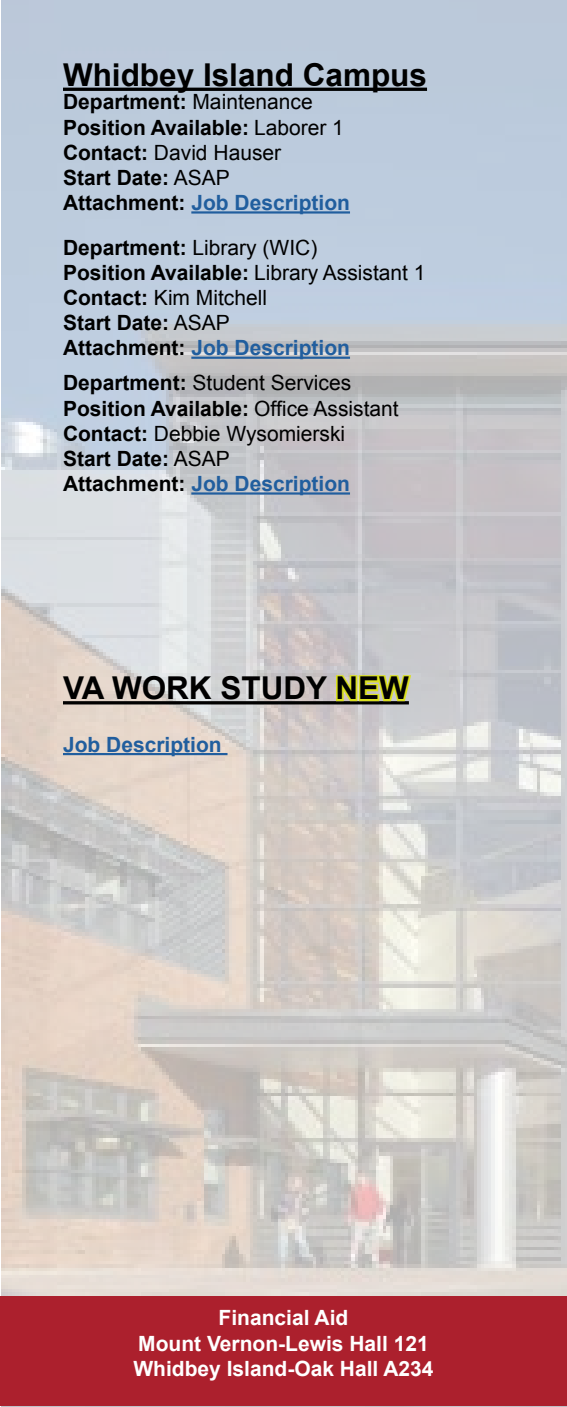
<style>
.page{position:relative;width:567px;height:1407px;background:#fff}
.page>*{position:absolute;margin:0;border:0;box-sizing:border-box;transform-origin:0 0}
.t1{font:700 31.5px "Arial";color:#000}
.t2{font:700 21px/25.2px "Arial";color:#000}
.t3{font:700 21px/25.2px "Arial";color:#fff;text-align:center}
.t4{font:700 21px "Arial";color:#215e9e}
.s1{font-weight:400}
.s2{color:#215e9e}
</style>
<div class="page">
<img style="left:1px;top:0;width:566px;height:1407px">
<div style="left:0;top:1296px;width:567px;height:110px;background:#ac202d"></div>
<hr style="left:63px;top:88px;width:364px;height:3px;background:#000">
<hr style="left:191px;top:357px;width:159px;height:2px;background:#215e9e">
<hr style="left:191px;top:211px;width:159px;height:3px;background:#215e9e">
<hr style="left:63px;top:701px;width:346px;height:3px;background:#000">
<svg style="left:334px;top:669px;width:79px;height:39px;background:#c1c46a"></svg>
<hr style="left:63px;top:753px;width:165px;height:2px;background:#215e9e">
<hr style="left:191px;top:492px;width:159px;height:3px;background:#215e9e">
<h1 class="t1" style="left:63px;top:54px;width:366px">Whidbey Island Campus</h1>
<p class="t2" style="left:63px;top:90px;width:289px">Department: <span class="s1">Maintenance<br></span>Position Available: <span class="s1">Laborer 1<br></span>Contact: <span class="s1">David Hauser<br></span>Start Date: <span class="s1">ASAP<br></span>Attachment: <span class="s2">Job Description</span></p>
<p class="t2" style="left:63px;top:235px;width:364px">Department: <span class="s1">Library (WIC)<br></span>Position Available: <span class="s1">Library Assistant 1<br></span>Contact: <span class="s1">Kim Mitchell<br></span>Start Date: <span class="s1">ASAP<br></span>Attachment: <span class="s2">Job Description</span></p>
<p class="t2" style="left:63px;top:371px;width:337px">Department: <span class="s1">Student Services<br></span>Position Available: <span class="s1">Office Assistant<br></span>Contact: <span class="s1">Debbie Wysomierski<br></span>Start Date: <span class="s1">ASAP<br></span>Attachment: <span class="s2">Job Description</span></p>
<h1 class="t1" style="left:63px;top:667px;width:347px">VA WORK STUDY NEW</h1>
<p class="t4" style="left:63px;top:730px;width:160px">Job Description</p>
<p class="t3" style="left:133px;top:1306px;width:302px">Financial Aid<br>Mount Vernon-Lewis Hall 121<br>Whidbey Island-Oak Hall A234</p>
</div>
